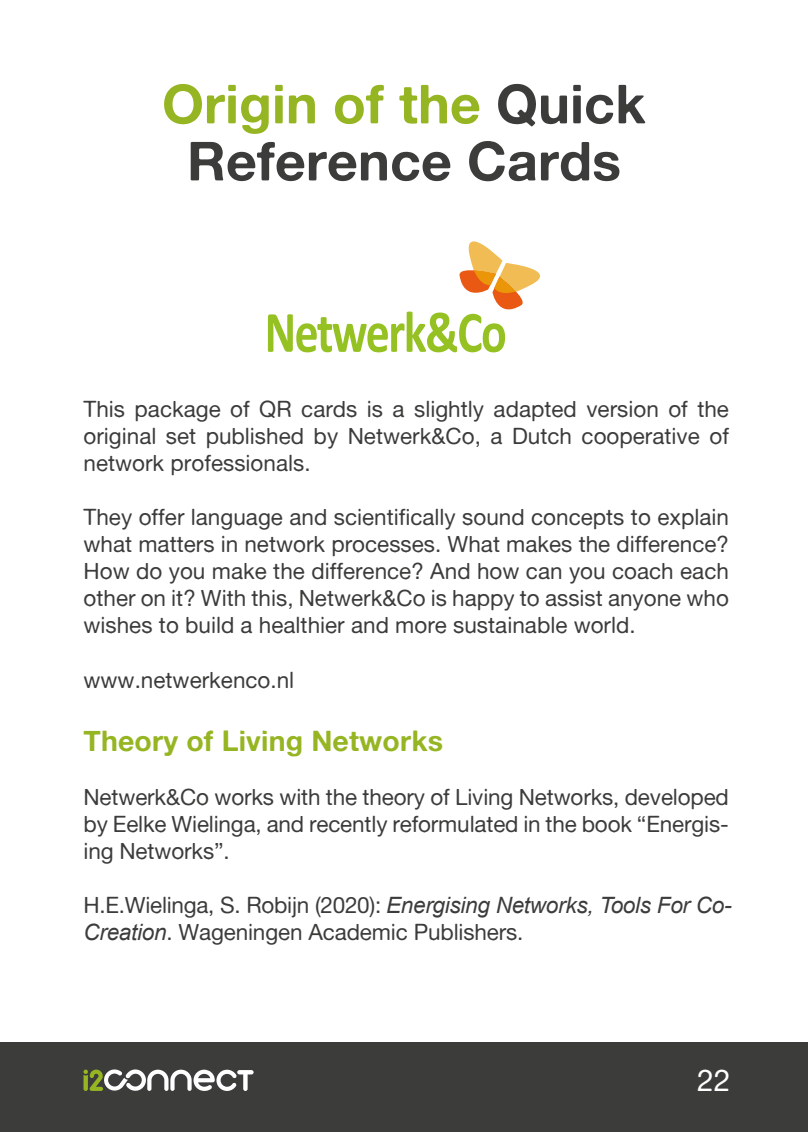
<style>
.page{position:relative;width:808px;height:1132px;background:#fff}
.page>*{position:absolute;margin:0;border:0;box-sizing:border-box;transform-origin:0 0}
.t1{font:54px/57px "Alte Haas Grotesk Bold";color:#3c3c3b;text-align:center}
.t2{font:30px "Alte Haas Grotesk";color:#fff}
.t3{font:28.5px "Alte Haas Grotesk Bold";letter-spacing:.005em;color:#96b522}
.t4{font:22.5px/27px "Alte Haas Grotesk";color:#3c3c3b;text-align:justify}
.t5{font:italic 22.5px "Arial";letter-spacing:-.01em;color:#3c3c3b}
.s1{color:#96b522}
.s2{font-family:"Alte Haas Grotesk";font-style:normal}
.s3{font-family:"Arial";font-style:italic}
</style>
<div class="page">
<svg style="left:268px;top:241px;width:272px;height:111px"></svg>
<div style="left:0;top:1041px;width:808px;height:90px;background:#3c3c3b"></div>
<svg style="left:83px;top:1069px;width:171px;height:22px"></svg>
<h1 class="t1" style="left:162px;top:74px;width:485px"><span class="s1">Origin of the</span> Quick<br>Reference Cards</h1>
<p class="t4" style="left:83px;top:395px;width:647px">This package of QR cards is a slightly adapted version of the original set published by Netwerk&amp;Co, a Dutch cooperative of network professionals.</p>
<p class="t4" style="left:83px;top:503px;width:647px">They offer language and scientifically sound concepts to explain what matters in network processes. What makes the difference?<br>How do you make the difference? And how can you coach each other on it? With this, Netwerk&amp;Co is happy to assist anyone who wishes to build a healthier and more sustainable world.</p>
<p class="t4" style="left:83px;top:665px;width:212px">www.netwerkenco.nl</p>
<p class="t3" style="left:83px;top:722px;width:361px">Theory of Living Networks</p>
<p class="t4" style="left:83px;top:782px;width:647px">Netwerk&amp;Co works with the theory of Living Networks, developed by Eelke Wielinga, and recently reformulated in the book “Energis&shy;ing Networks”.</p>
<p class="t5" style="left:83px;top:889px;width:649px"><span class="s2">H.E.Wielinga, S. Robijn (2020):</span> Energising Networks, Tools For Co-</p>
<p class="t4" style="left:83px;top:917px;width:441px"><span class="s3">Creation</span>. Wageningen Academic Publishers.</p>
<h2 class="t2" style="left:697px;top:1062px;width:35px">22</h2>
</div>
